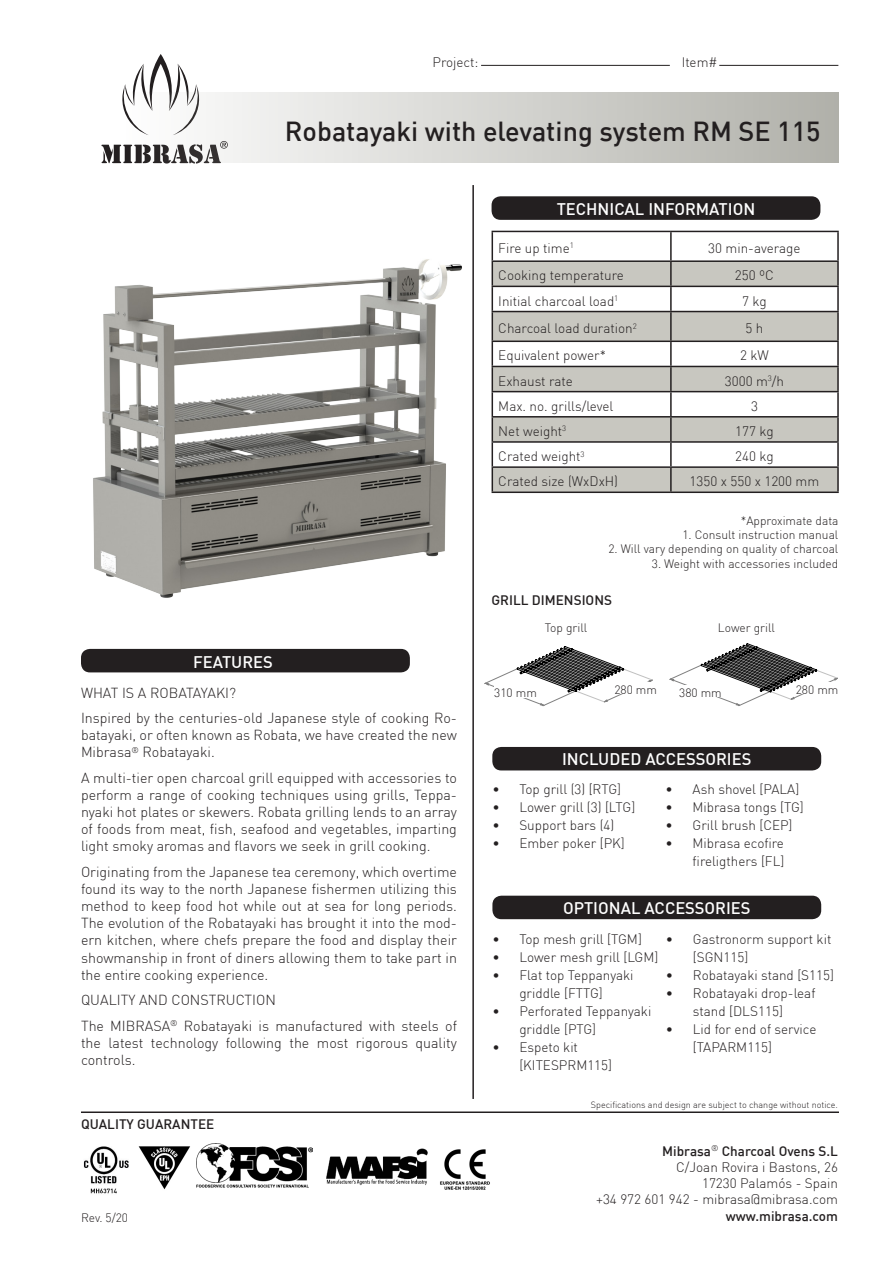
<style>
.page{position:relative;width:893px;height:1263px;background:#fff}
.page>*{position:absolute;margin:0;border:0;box-sizing:border-box;transform-origin:0 0}
.t1{font:500 27px "DIN";color:#231f20}
.t2{font:500 16.5px "DIN";color:#fff}
.t3{font:300 14.25px/17.1px "DIN";color:#231f20}
.t4{font:300 13.5px/18px "DIN";color:#231f20}
.t5{font:500 13.5px "DIN";color:#231f20}
.t6{font:300 12px "DIN";color:#231f20}
.t7{font:300 9px "DIN";color:#231f20}
.s1{font-weight:500}
</style>
<div class="page">
<hr style="left:81px;top:1111px;width:758px;height:2px;background:#231f20">
<hr style="left:719px;top:65px;width:119px;height:1px;background:#231f20">
<hr style="left:481px;top:65px;width:189px;height:1px;background:#231f20">
<svg style="left:123px;top:54px;width:76px;height:39px"></svg>
<div style="left:492px;top:747px;width:329px;height:23px;background:#231f20;border-radius:9px"></div>
<div style="left:492px;top:896px;width:329px;height:23px;background:#231f20;border-radius:9px"></div>
<div style="left:492px;top:196px;width:328px;height:24px;background:#231f20;border-radius:9px"></div>
<div style="left:81px;top:649px;width:329px;height:23px;background:#231f20;border-radius:9px"></div>
<hr style="left:472px;top:185px;width:2px;height:914px;background:#231f20">
<svg style="left:484px;top:646px;width:169px;height:60px"></svg>
<div style="left:614px;top:682px;width:43px;height:12px;background:#fff"></div>
<div style="left:494px;top:686px;width:43px;height:11px;background:#fff"></div>
<svg style="left:669px;top:643px;width:169px;height:63px"></svg>
<div style="left:796px;top:682px;width:42px;height:12px;background:#fff"></div>
<div style="left:679px;top:685px;width:43px;height:12px;background:#fff"></div>
<svg style="left:101px;top:93px;width:738px;height:70px"></svg>
<img style="left:326px;top:1148px;width:102px;height:38px">
<img style="left:196px;top:1143px;width:117px;height:45px">
<img style="left:440px;top:1149px;width:50px;height:41px">
<img style="left:83px;top:1146px;width:46px;height:48px">
<img style="left:138px;top:1146px;width:52px;height:44px">
<img style="left:93px;top:259px;width:369px;height:339px">
<hr style="left:492px;top:231px;width:179px;height:1px;background:#231f20">
<hr style="left:671px;top:231px;width:168px;height:1px;background:#231f20">
<hr style="left:837px;top:232px;width:2px;height:28px;background:#231f20">
<hr style="left:671px;top:260px;width:168px;height:2px;background:#231f20">
<hr style="left:837px;top:262px;width:2px;height:24px;background:#231f20">
<hr style="left:671px;top:286px;width:168px;height:1px;background:#231f20">
<hr style="left:837px;top:287px;width:2px;height:24px;background:#231f20">
<hr style="left:671px;top:311px;width:168px;height:1px;background:#231f20">
<hr style="left:837px;top:312px;width:2px;height:29px;background:#231f20">
<hr style="left:671px;top:341px;width:168px;height:1px;background:#231f20">
<hr style="left:837px;top:342px;width:2px;height:24px;background:#231f20">
<hr style="left:671px;top:366px;width:168px;height:1px;background:#231f20">
<hr style="left:837px;top:367px;width:2px;height:24px;background:#231f20">
<hr style="left:671px;top:391px;width:168px;height:1px;background:#231f20">
<hr style="left:837px;top:392px;width:2px;height:24px;background:#231f20">
<hr style="left:671px;top:416px;width:168px;height:1px;background:#231f20">
<hr style="left:837px;top:417px;width:2px;height:24px;background:#231f20">
<hr style="left:671px;top:441px;width:168px;height:2px;background:#231f20">
<hr style="left:837px;top:443px;width:2px;height:23px;background:#231f20">
<svg style="left:492px;top:232px;width:346px;height:259px"></svg>
<hr style="left:671px;top:466px;width:168px;height:2px;background:#231f20">
<hr style="left:670px;top:468px;width:2px;height:23px;background:#231f20">
<hr style="left:837px;top:468px;width:2px;height:23px;background:#231f20">
<hr style="left:492px;top:491px;width:179px;height:2px;background:#231f20">
<hr style="left:671px;top:491px;width:168px;height:2px;background:#231f20">
<p class="t4" style="left:432px;top:53px;width:48px">Project:</p>
<p class="t4" style="left:682px;top:53px;width:37px">Item#</p>
<p class="t1" style="left:285px;top:114px;width:537px">Robatayaki with elevating system RM SE 115</p>
<p class="t2" style="left:557px;top:198px;width:200px">TECHNICAL INFORMATION</p>
<p class="t4" style="left:498px;top:239px;width:77px">Fire up time<sup>1</sup></p>
<p class="t4" style="left:708px;top:239px;width:94px">30 min-average</p>
<p class="t4" style="left:498px;top:266px;width:127px">Cooking temperature</p>
<p class="t4" style="left:735px;top:266px;width:41px">250 ºC</p>
<p class="t4" style="left:498px;top:292px;width:122px">Initial charcoal load<sup>1</sup></p>
<p class="t4" style="left:742px;top:292px;width:26px">7 kg</p>
<p class="t4" style="left:498px;top:319px;width:140px">Charcoal load duration<sup>2</sup></p>
<p class="t4" style="left:745px;top:319px;width:19px">5 h</p>
<p class="t4" style="left:498px;top:346px;width:109px">Equivalent power*</p>
<p class="t4" style="left:740px;top:346px;width:30px">2 kW</p>
<p class="t4" style="left:498px;top:372px;width:76px">Exhaust rate</p>
<p class="t4" style="left:725px;top:372px;width:61px">3000 m<sup>3</sup>/h</p>
<p class="t4" style="left:498px;top:397px;width:117px">Max. no. grills/level</p>
<p class="t4" style="left:751px;top:397px;width:8px">3</p>
<p class="t4" style="left:498px;top:422px;width:70px">Net weight<sup>3</sup></p>
<p class="t4" style="left:735px;top:422px;width:40px">177 kg</p>
<p class="t4" style="left:498px;top:447px;width:88px">Crated weight<sup>3</sup></p>
<p class="t4" style="left:735px;top:447px;width:40px">240 kg</p>
<p class="t4" style="left:498px;top:472px;width:121px">Crated size (WxDxH)</p>
<p class="t4" style="left:690px;top:472px;width:131px">1350 x 550 x 1200 mm</p>
<p class="t6" style="left:741px;top:513px;width:99px">*Approximate data</p>
<p class="t6" style="left:682px;top:527px;width:157px">1. Consult instruction manual</p>
<p class="t6" style="left:608px;top:542px;width:231px">2. Will vary depending on quality of charcoal</p>
<p class="t6" style="left:652px;top:556px;width:188px">3. Weight with accessories included</p>
<p class="t5" style="left:492px;top:591px;width:122px">GRILL DIMENSIONS</p>
<p class="t2" style="left:193px;top:652px;width:81px">FEATURES</p>
<p class="t3" style="left:81px;top:679px;width:377px;line-height:25.7px">WHAT IS A ROBATAYAKI?<br>Inspired by the centuries-old Japanese style of cooking Ro-</p>
<p class="t3" style="left:81px;top:726px;width:377px">batayaki, or often known as Robata, we have created the new<br>Mibrasa<sup>®</sup> Robatayaki.</p>
<p class="t3" style="left:81px;top:769px;width:377px;text-align:justify">A multi-tier open charcoal grill equipped with accessories to perform a range of cooking techniques using grills, Teppa&shy;nyaki hot plates or skewers. Robata grilling lends to an array of foods from meat, fish, seafood and vegetables, imparting light smoky aromas and flavors we seek in grill cooking.</p>
<p class="t3" style="left:81px;top:863px;width:377px;text-align:justify">Originating from the Japanese tea ceremony, which overtime found its way to the north Japanese fishermen utilizing this method to keep food hot while out at sea for long periods.<br>The evolution of the Robatayaki has brought it into the mod&shy;ern kitchen, where chefs prepare the food and display their showmanship in front of diners allowing them to take part in the entire cooking experience.</p>
<p class="t3" style="left:81px;top:987px;width:377px;line-height:25.7px">QUALITY AND CONSTRUCTION<br>The MIBRASA<sup>®</sup> Robatayaki is manufactured with steels of</p>
<p class="t3" style="left:81px;top:1034px;width:377px">the latest technology following the most rigorous quality controls.</p>
<p class="t5" style="left:81px;top:1116px;width:135px">QUALITY GUARANTEE</p>
<p class="t6" style="left:81px;top:1211px;width:49px">Rev. 5/20</p>
<p class="t6" style="left:545px;top:621px;width:44px">Top grill</p>
<p class="t6" style="left:718px;top:621px;width:59px">Lower grill</p>
<p class="t6" style="left:494px;top:686px;width:44px">310 mm</p>
<p class="t6" style="left:614px;top:682px;width:44px">280 mm</p>
<p class="t6" style="left:679px;top:685px;width:44px">380 mm</p>
<p class="t6" style="left:796px;top:682px;width:44px">280 mm</p>
<p class="t2" style="left:562px;top:749px;width:191px">INCLUDED ACCESSORIES</p>
<p class="t4" style="left:492px;top:780px;width:130px">• Top grill (3) [RTG]</p>
<p class="t4" style="left:492px;top:798px;width:144px">• Lower grill (3) [LTG]</p>
<p class="t4" style="left:492px;top:816px;width:123px">• Support bars (4)</p>
<p class="t4" style="left:492px;top:834px;width:134px">• Ember poker [PK]</p>
<p class="t4" style="left:666px;top:780px;width:135px">• Ash shovel [PALA]</p>
<p class="t4" style="left:666px;top:798px;width:140px">• Mibrasa tongs [TG]</p>
<p class="t4" style="left:666px;top:816px;width:128px">• Grill brush [CEP]</p>
<p class="t4" style="left:666px;top:834px;width:120px;text-align:right">• Mibrasa ecofire fireligthers [FL]</p>
<p class="t2" style="left:563px;top:898px;width:189px">OPTIONAL ACCESSORIES</p>
<p class="t4" style="left:492px;top:930px;width:151px">• Top mesh grill [TGM]</p>
<p class="t4" style="left:492px;top:948px;width:168px">• Lower mesh grill [LGM]</p>
<p class="t4" style="left:492px;top:966px;width:143px;text-align:center">• Flat top Teppanyaki griddle [FTTG]</p>
<p class="t4" style="left:519px;top:1002px;width:134px;text-indent:-27px">• Perforated Teppanyaki griddle [PTG]</p>
<p class="t4" style="left:519px;top:1038px;width:94px;text-indent:-27px">• Espeto kit [KITESPRM115]</p>
<p class="t4" style="left:693px;top:930px;width:140px;text-indent:-27px">• Gastronorm support kit [SGN115]</p>
<p class="t4" style="left:666px;top:966px;width:169px">• Robatayaki stand [S115]</p>
<p class="t4" style="left:666px;top:984px;width:151px;text-align:center">• Robatayaki drop-leaf stand [DLS115]</p>
<p class="t4" style="left:693px;top:1020px;width:125px;text-indent:-27px">• Lid for end of service [TAPARM115]</p>
<p class="t7" style="left:591px;top:1099px;width:249px">Specifications and design are subject to change without notice.</p>
<p class="t4" style="left:596px;top:1142px;width:243px;line-height:16.2px;text-align:right"><span class="s1">Mibrasa</span><sup>®</sup> <span class="s1">Charcoal Ovens S.L<br></span>C/Joan Rovira i Bastons, 26<br>17230 Palamós - Spain<br>+34 972 601 942 - mibrasa@mibrasa.com</p>
<p class="t5" style="left:726px;top:1207px;width:114px">www.mibrasa.com</p>
</div>
